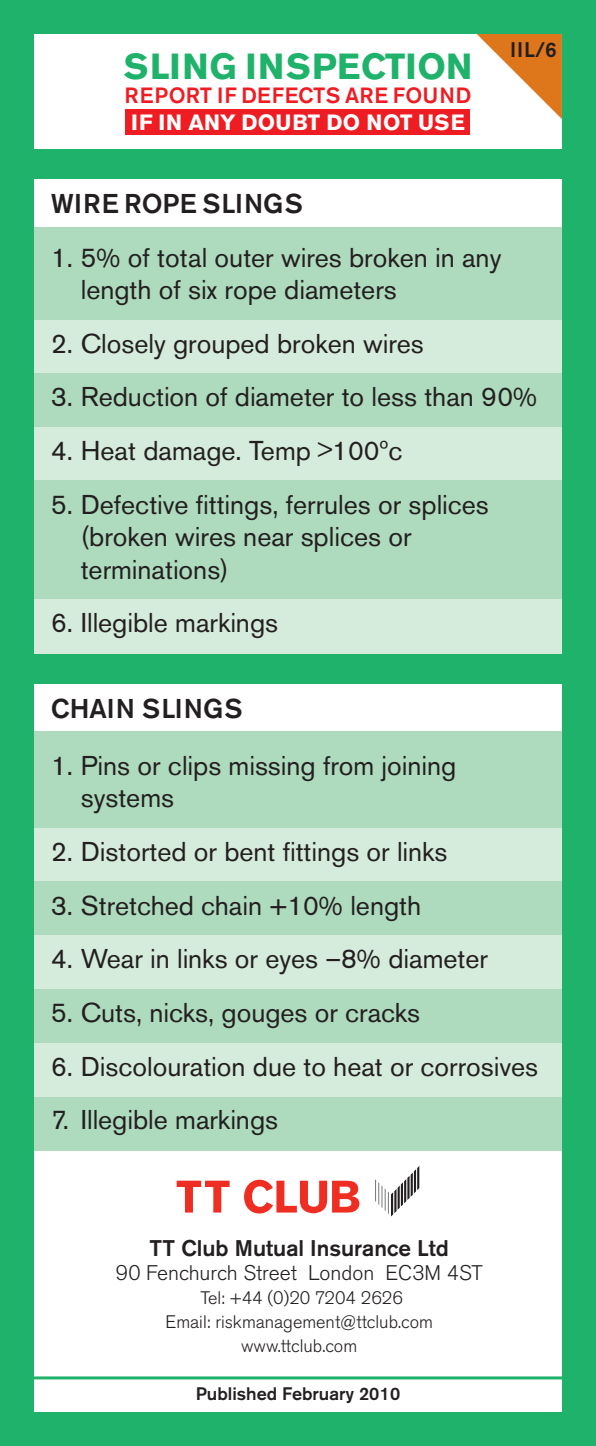
<style>
.page{position:relative;width:596px;height:1446px;background:#fff}
.page>*{position:absolute;margin:0;border:0;box-sizing:border-box;transform-origin:0 0}
.t1{font:700 36px "Akzidenz Grotesk BE";letter-spacing:.02em;color:#1eb26a}
.t2{font:27px/32.4px "Akzidenz Grotesk BE";color:#231f20}
.t3{font:500 27px "Akzidenz Grotesk BE";letter-spacing:.02em;color:#231f20}
.t4{font:500 27px "Akzidenz Grotesk BE";color:#231f20}
.t5{font:500 22.5px "Akzidenz Grotesk BE";color:#231f20}
.t6{font:500 21.9px "Akzidenz Grotesk BE";letter-spacing:.015em;color:#ee1d23}
.t7{font:700 21.9px "Akzidenz Grotesk BE";letter-spacing:.025em;color:#fff}
.t8{font:300 21px "Akzidenz Grotesk BE";color:#231f20}
.t9{font:500 21px "Akzidenz Grotesk BE";color:#231f20}
.t10{font:300 18px/24px "Akzidenz Grotesk BE";color:#231f20;text-align:center}
.t11{font:500 18px "Akzidenz Grotesk BE";color:#231f20}
.s1{font-size:21px}
</style>
<div class="page">
<div style="left:0;top:0;width:595px;height:1446px;background:#1eb26a"></div>
<div style="left:34px;top:34px;width:527px;height:1378px;background:#fff"></div>
<svg style="left:477px;top:34px;width:84px;height:84px"></svg>
<hr style="left:0;top:1376px;width:595px;height:3px;background:#1eb26a">
<div style="left:34px;top:230px;width:527px;height:424px;background:#d5ebdb"></div>
<div style="left:34px;top:227px;width:527px;height:92px;background:#aedabd"></div>
<div style="left:34px;top:373px;width:527px;height:54px;background:#aedabd"></div>
<div style="left:34px;top:480px;width:527px;height:119px;background:#aedabd"></div>
<div style="left:34px;top:733px;width:527px;height:417px;background:#d5ebdb"></div>
<div style="left:34px;top:732px;width:527px;height:96px;background:#aedabd"></div>
<div style="left:34px;top:881px;width:527px;height:54px;background:#aedabd"></div>
<div style="left:34px;top:989px;width:527px;height:53px;background:#aedabd"></div>
<div style="left:34px;top:1097px;width:527px;height:53px;background:#aedabd"></div>
<svg style="left:176px;top:1180px;width:53px;height:32px"></svg>
<svg style="left:244px;top:1179px;width:115px;height:34px"></svg>
<svg style="left:375px;top:1166px;width:44px;height:50px"></svg>
<div style="left:31px;top:149px;width:556px;height:30px;background:#1eb26a"></div>
<div style="left:31px;top:654px;width:556px;height:29px;background:#1eb26a"></div>
<div style="left:125px;top:110px;width:344px;height:25px;background:#ee1d23"></div>
<h1 class="t1" style="left:124px;top:52px;width:350px">SLING INSPECTION</h1>
<p class="t6" style="left:124px;top:87px;width:348px">REPORT IF DEFECTS ARE FOUND</p>
<p class="t7" style="left:131px;top:114px;width:335px">IF IN ANY DOUBT DO NOT USE</p>
<p class="t3" style="left:51px;top:194px;width:253px">WIRE ROPE SLINGS</p>
<p class="t9" style="left:510px;top:43px;width:48px">IIL/6</p>
<p class="t2" style="left:81px;top:244px;width:422px;text-indent:-30px">1. 5% of total outer wires broken in any length of six rope diameters</p>
<p class="t2" style="left:51px;top:330px;width:374px">2. Closely grouped broken wires</p>
<p class="t2" style="left:51px;top:384px;width:487px">3. Reduction of diameter to less than 90%</p>
<p class="t2" style="left:51px;top:437px;width:353px">4. Heat damage. Temp <span class="s1">&gt;</span>100ºc</p>
<p class="t2" style="left:81px;top:491px;width:409px;text-indent:-30px">5. Defective fittings, ferrules or splices (broken wires near splices or terminations)</p>
<p class="t2" style="left:51px;top:609px;width:228px">6. Illegible markings</p>
<p class="t4" style="left:51px;top:699px;width:193px">CHAIN SLINGS</p>
<p class="t2" style="left:81px;top:752px;width:377px;text-indent:-30px">1. Pins or clips missing from joining systems</p>
<p class="t2" style="left:51px;top:838px;width:397px">2. Distorted or bent fittings or links</p>
<p class="t2" style="left:51px;top:892px;width:371px">3. Stretched chain +10% length</p>
<p class="t2" style="left:51px;top:945px;width:438px">4. Wear in links or eyes –8% diameter</p>
<p class="t2" style="left:51px;top:999px;width:370px">5. Cuts, nicks, gouges or cracks</p>
<p class="t2" style="left:51px;top:1053px;width:488px">6. Discolouration due to heat or corrosives</p>
<p class="t2" style="left:51px;top:1106px;width:228px">7. Illegible markings</p>
<p class="t5" style="left:149px;top:1240px;width:301px">TT Club Mutual Insurance Ltd</p>
<p class="t8" style="left:116px;top:1264px;width:368px">90 Fenchurch Street London EC3M 4ST</p>
<p class="t10" style="left:165px;top:1287px;width:269px">Tel: +44 (0)20 7204 2626<br>Email: riskmanagement@ttclub.com www.ttclub.com</p>
<p class="t11" style="left:195px;top:1387px;width:206px">Published February 2010</p>
</div>
